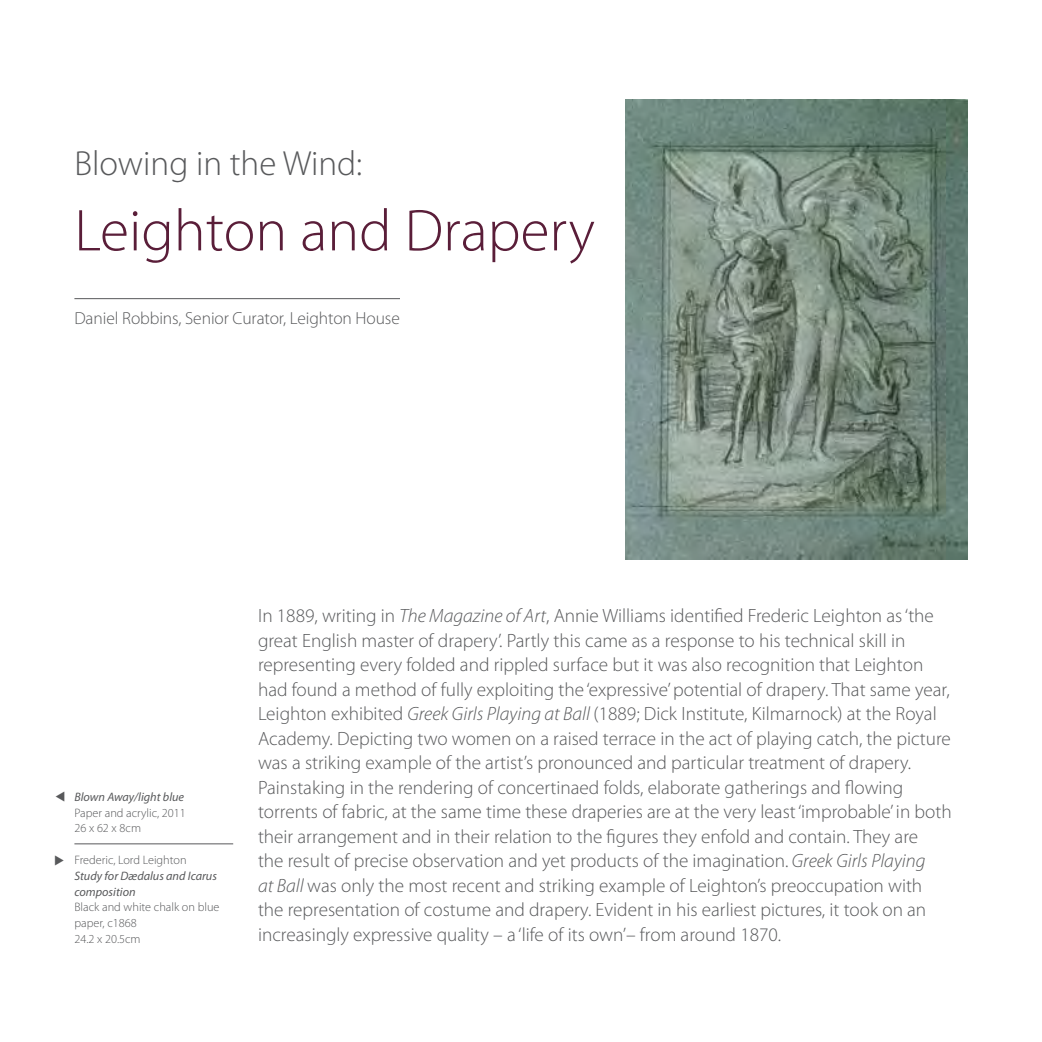
<style>
.page{position:relative;width:1042px;height:1042px;background:#fff}
.page>*{position:absolute;margin:0;border:0;box-sizing:border-box;transform-origin:0 0}
.t1{font:300 59.5px "Myriad Pro";color:#5a1e39}
.t2{font:300 35px "Myriad Pro";color:#58595b}
.t3{font:300 19.25px/24.5px "Myriad Pro";color:#58595b}
.t4{font:300 17.5px "Myriad Pro";letter-spacing:-.005em;color:#58595b}
.t5{font:300 12.25px/15.8px "Myriad Pro";color:#58595b}
.t6{font:italic 12.25px/15.8px "Myriad Pro";color:#58595b}
.s1{font-style:italic}
</style>
<div class="page">
<hr style="left:74px;top:298px;width:326px;height:1px;background:#58595b">
<img style="left:625px;top:99px;width:342px;height:461px">
<hr style="left:74px;top:843px;width:159px;height:1px;background:#58595b">
<h2 class="t2" style="left:74px;top:142px;width:289px">Blowing in the Wind:</h2>
<h1 class="t1" style="left:74px;top:195px;width:522px">Leighton and Drapery</h1>
<p class="t4" style="left:74px;top:307px;width:327px">Daniel Robbins, Senior Curator, Leighton House</p>
<p class="t6" style="left:74px;top:789px;width:111px">Blown Away/light blue</p>
<p class="t5" style="left:74px;top:804px;width:113px">Paper and acrylic, 2011<br>26 x 62 x 8cm</p>
<p class="t5" style="left:74px;top:852px;width:114px">Frederic, Lord Leighton</p>
<p class="t6" style="left:74px;top:867px;width:144px">Study for Dædalus and Icarus composition</p>
<p class="t5" style="left:74px;top:899px;width:147px">Black and white chalk on blue paper, c1868<br>24.2 x 20.5cm</p>
<p class="t3" style="left:258px;top:603px;width:695px">In 1889, writing in <span class="s1">The Magazine of Art</span>, Annie Williams identified Frederic Leighton as ‘the great English master of drapery’. Partly this came as a response to his technical skill in representing every folded and rippled surface but it was also recognition that Leighton had found a method of fully exploiting the ‘expressive’ potential of drapery. That same year, Leighton exhibited <span class="s1">Greek Girls Playing at Ball</span> (1889; Dick Institute, Kilmarnock) at the Royal Academy. Depicting two women on a raised terrace in the act of playing catch, the picture was a striking example of the artist’s pronounced and particular treatment of drapery.<br>Painstaking in the rendering of concertinaed folds, elaborate gatherings and flowing torrents of fabric, at the same time these draperies are at the very least ‘improbable’ in both their arrangement and in their relation to the figures they enfold and contain. They are<br>the result of precise observation and yet products of the imagination. <span class="s1">Greek Girls Playing<br>at Ball</span> was only the most recent and striking example of Leighton’s preoccupation with the representation of costume and drapery. Evident in his earliest pictures, it took on an increasingly expressive quality – a ‘life of its own’– from around 1870.</p>
</div>
